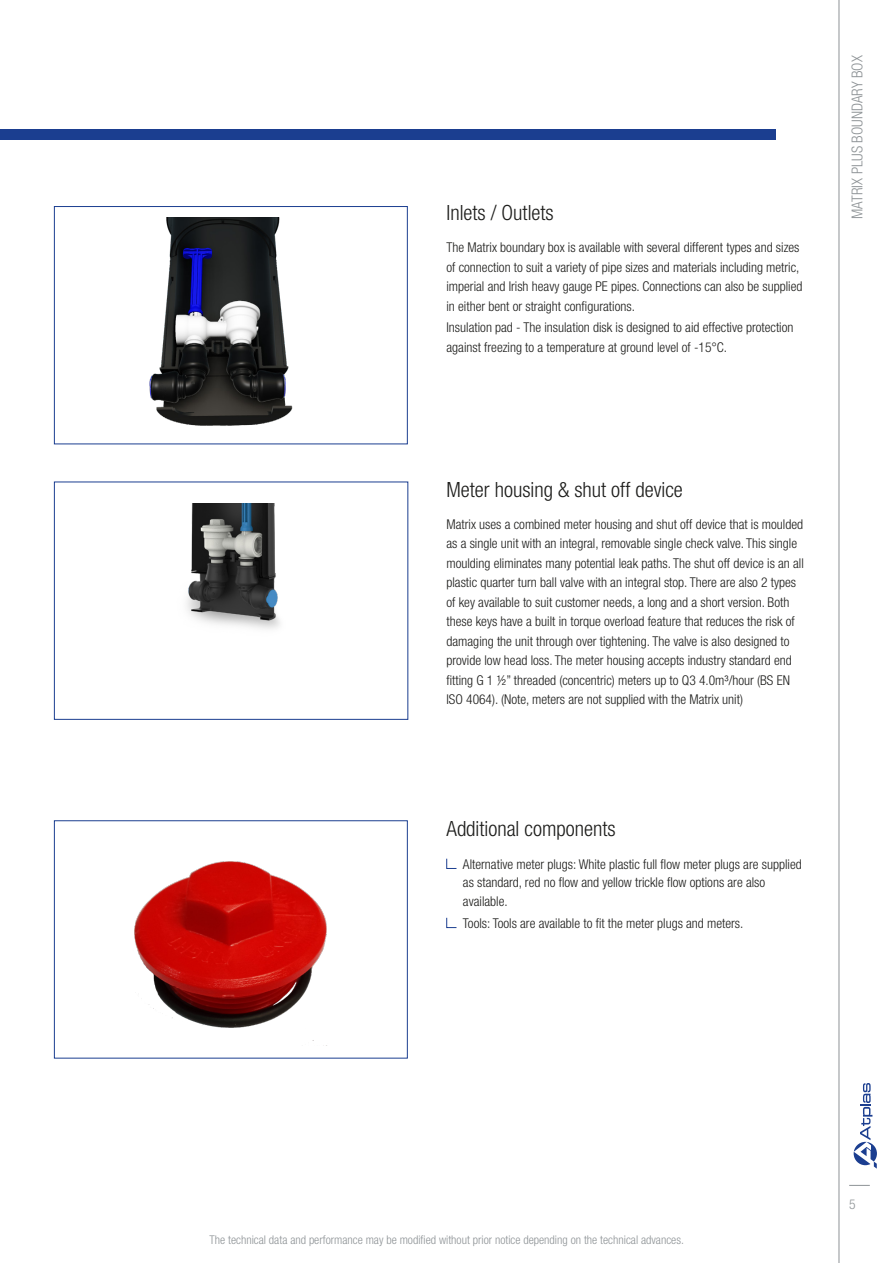
<style>
.page{position:relative;width:893px;height:1263px;background:#fff}
.page>*{position:absolute;margin:0;border:0;box-sizing:border-box;transform-origin:0 0}
.t1{font:300 condensed 21px "Helvetica Neue LT Pro";color:#1d1d1b}
.t2{font:300 condensed 15px "Helvetica Neue LT Pro";color:#8e9396}
.body{font:300 condensed 13.5px/19.5px "Helvetica Neue LT Pro";color:#1d1d1b}
.t3{font:300 condensed 13.5px "Helvetica Neue LT Pro";color:#8e9396}
.t4{font:300 condensed 12px "Helvetica Neue LT Pro";color:#8e9396}
</style>
<div class="page">
<svg style="left:839px;top:0;width:30px;height:1263px"></svg>
<svg style="left:849px;top:1185px;width:21px;height:1px"></svg>
<svg style="left:854px;top:1083px;width:23px;height:86px"></svg>
<div style="left:0;top:129px;width:776px;height:10px;background:#1b3e90"></div>
<div style="left:54px;top:820px;width:354px;height:238px;border:1px solid #1b3e90"></div>
<div style="left:54px;top:482px;width:354px;height:238px;border:1px solid #1b3e90"></div>
<svg style="left:446px;top:858px;width:11px;height:11px"></svg>
<svg style="left:446px;top:917px;width:11px;height:11px"></svg>
<img style="left:53px;top:218px;width:355px;height:210px">
<img style="left:186px;top:504px;width:94px;height:125px">
<img style="left:134px;top:861px;width:193px;height:180px">
<p class="t1" style="left:446px;top:201px;width:109px">Inlets / Outlets</p>
<p class="body" style="left:446px;top:238px;width:357px">The Matrix boundary box is available with several different types and sizes of connection to suit a variety of pipe sizes and materials including metric, imperial and Irish heavy gauge PE pipes. Connections can also be supplied in either bent or straight configurations.</p>
<p class="body" style="left:446px;top:318px;width:349px">Insulation pad - The insulation disk is designed to aid effective protection against freezing to a temperature at ground level of -15°C.</p>
<p class="t2" style="left:848px;top:219px;width:165px;rotate:-90deg">MATRIX PLUS BOUNDARY BOX</p>
<p class="t1" style="left:446px;top:477px;width:238px">Meter housing &amp; shut off device</p>
<p class="body" style="left:446px;top:514px;width:359px">Matrix uses a combined meter housing and shut off device that is moulded as a single unit with an integral, removable single check valve. This single moulding eliminates many potential leak paths. The shut off device is an all plastic quarter turn ball valve with an integral stop. There are also 2 types of key available to suit customer needs, a long and a short version. Both these keys have a built in torque overload feature that reduces the risk of damaging the unit through over tightening. The valve is also designed to provide low head loss. The meter housing accepts industry standard end fitting G 1 1/2 ” threaded (concentric) meters up to Q3 4.0m³/hour (BS EN ISO 4064). (Note, meters are not supplied with the Matrix unit)</p>
<p class="t1" style="left:446px;top:817px;width:171px">Additional components</p>
<p class="body" style="left:463px;top:855px;width:340px;line-height:18px">Alternative meter plugs: White plastic full flow meter plugs are supplied as standard, red no flow and yellow trickle flow options are also</p>
<p class="body" style="left:463px;top:891px;width:46px">available.</p>
<p class="body" style="left:463px;top:913px;width:282px">Tools: Tools are available to fit the meter plugs and meters.</p>
<p class="t4" style="left:209px;top:1233px;width:476px">The technical data and performance may be modified without prior notice depending on the technical advances.</p>
<p class="t3" style="left:849px;top:1196px;width:8px">5</p>
</div>
